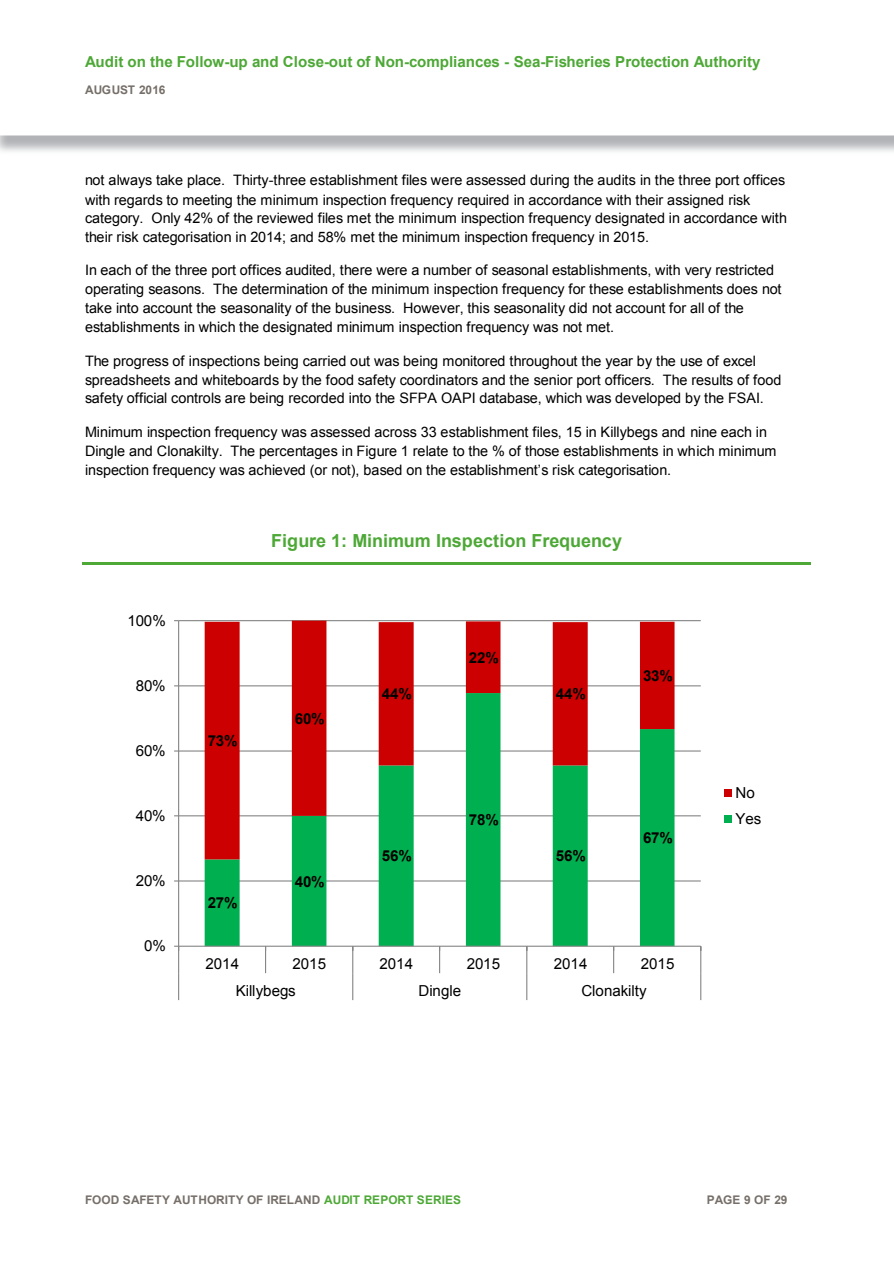
<style>
.page{position:relative;width:894px;height:1263px;background:#fff}
.page>*{position:absolute;margin:0;border:0;box-sizing:border-box;transform-origin:0 0}
.t1{font:700 18px "Arial";color:#4da836}
.t2{font:700 15.15px "Arial";color:#4da836}
.t3{font:15.15px "Arial";letter-spacing:-.01em;color:#000}
.t4{font:700 15.15px "Arial";letter-spacing:-.01em;color:#000}
.t5{font:14.4px/18.9px "Arial";letter-spacing:-.005em;color:#000}
.t6{font:700 11.85px "Arial";letter-spacing:.005em;color:#766f69}
.s1{color:#4da836}
</style>
<div class="page">
<hr style="left:83px;top:563px;width:727px;height:2px;background:#4da836">
<hr style="left:178px;top:880px;width:522px;height:1px;background:#868686">
<hr style="left:178px;top:815px;width:522px;height:1px;background:#868686">
<hr style="left:178px;top:750px;width:522px;height:2px;background:#868686">
<hr style="left:178px;top:685px;width:522px;height:1px;background:#868686">
<hr style="left:178px;top:620px;width:522px;height:1px;background:#868686">
<svg style="left:204px;top:859px;width:470px;height:87px"></svg>
<svg style="left:204px;top:621px;width:470px;height:238px"></svg>
<hr style="left:178px;top:621px;width:1px;height:325px;background:#868686">
<hr style="left:178px;top:946px;width:522px;height:1px;background:#868686">
<svg style="left:265px;top:947px;width:1px;height:26px"></svg>
<svg style="left:439px;top:947px;width:1px;height:26px"></svg>
<svg style="left:613px;top:947px;width:1px;height:26px"></svg>
<svg style="left:174px;top:946px;width:5px;height:54px"></svg>
<svg style="left:352px;top:947px;width:1px;height:53px"></svg>
<svg style="left:526px;top:947px;width:1px;height:53px"></svg>
<svg style="left:700px;top:946px;width:1px;height:54px"></svg>
<div style="left:724px;top:789px;width:7px;height:8px;background:#c00"></div>
<div style="left:724px;top:815px;width:7px;height:7px;background:#00b050"></div>
<p class="t2" style="left:85px;top:53px;width:676px">Audit on the Follow-up and Close-out of Non-compliances - Sea-Fisheries Protection Authority</p>
<p class="t6" style="left:85px;top:83px;width:82px">AUGUST 2016</p>
<p class="t5" style="left:85px;top:171px;width:703px">not always take place. Thirty-three establishment files were assessed during the audits in the three port offices with regards to meeting the minimum inspection frequency required in accordance with their assigned risk category. Only 42% of the reviewed files met the minimum inspection frequency designated in accordance with their risk categorisation in 2014; and 58% met the minimum inspection frequency in 2015.</p>
<p class="t5" style="left:85px;top:261px;width:697px">In each of the three port offices audited, there were a number of seasonal establishments, with very restricted operating seasons. The determination of the minimum inspection frequency for these establishments does not take into account the seasonality of the business. However, this seasonality did not account for all of the establishments in which the designated minimum inspection frequency was not met.</p>
<p class="t5" style="left:85px;top:351px;width:697px">The progress of inspections being carried out was being monitored throughout the year by the use of excel spreadsheets and whiteboards by the food safety coordinators and the senior port officers. The results of food safety official controls are being recorded into the SFPA OAPI database, which was developed by the FSAI.</p>
<p class="t5" style="left:85px;top:423px;width:692px">Minimum inspection frequency was assessed across 33 establishment files, 15 in Killybegs and nine each in<br>Dingle and Clonakilty. The percentages in Figure 1 relate to the % of those establishments in which minimum inspection frequency was achieved (or not), based on the establishment’s risk categorisation.</p>
<p class="t3" style="left:127px;top:612px;width:40px">100%</p>
<p class="t3" style="left:136px;top:677px;width:32px">80%</p>
<p class="t3" style="left:136px;top:742px;width:32px">60%</p>
<p class="t3" style="left:136px;top:807px;width:32px">40%</p>
<p class="t3" style="left:136px;top:872px;width:32px">20%</p>
<p class="t3" style="left:144px;top:938px;width:23px">0%</p>
<p class="t1" style="left:271px;top:531px;width:352px">Figure 1: Minimum Inspection Frequency</p>
<p class="t4" style="left:208px;top:732px;width:32px">73%</p>
<p class="t4" style="left:208px;top:895px;width:32px">27%</p>
<p class="t4" style="left:294px;top:710px;width:32px">60%</p>
<p class="t4" style="left:294px;top:873px;width:32px">40%</p>
<p class="t4" style="left:381px;top:686px;width:32px">44%</p>
<p class="t4" style="left:381px;top:848px;width:32px">56%</p>
<p class="t4" style="left:468px;top:649px;width:32px">22%</p>
<p class="t4" style="left:468px;top:811px;width:32px">78%</p>
<p class="t4" style="left:555px;top:686px;width:32px">44%</p>
<p class="t4" style="left:555px;top:848px;width:32px">56%</p>
<p class="t4" style="left:642px;top:667px;width:32px">33%</p>
<p class="t4" style="left:642px;top:830px;width:32px">67%</p>
<p class="t3" style="left:205px;top:955px;width:35px">2014</p>
<p class="t3" style="left:292px;top:955px;width:35px">2015</p>
<p class="t3" style="left:379px;top:955px;width:35px">2014</p>
<p class="t3" style="left:466px;top:955px;width:35px">2015</p>
<p class="t3" style="left:553px;top:955px;width:35px">2014</p>
<p class="t3" style="left:640px;top:955px;width:35px">2015</p>
<p class="t3" style="left:236px;top:982px;width:62px">Killybegs</p>
<p class="t3" style="left:418px;top:982px;width:44px">Dingle</p>
<p class="t3" style="left:581px;top:982px;width:67px">Clonakilty</p>
<p class="t3" style="left:735px;top:784px;width:21px">No</p>
<p class="t3" style="left:735px;top:810px;width:27px">Yes</p>
<p class="t6" style="left:85px;top:1193px;width:377px">FOOD SAFETY AUTHORITY OF IRELAND <span class="s1">AUDIT REPORT SERIES</span></p>
<p class="t6" style="left:706px;top:1193px;width:82px">PAGE 9 OF 29</p>
</div>
